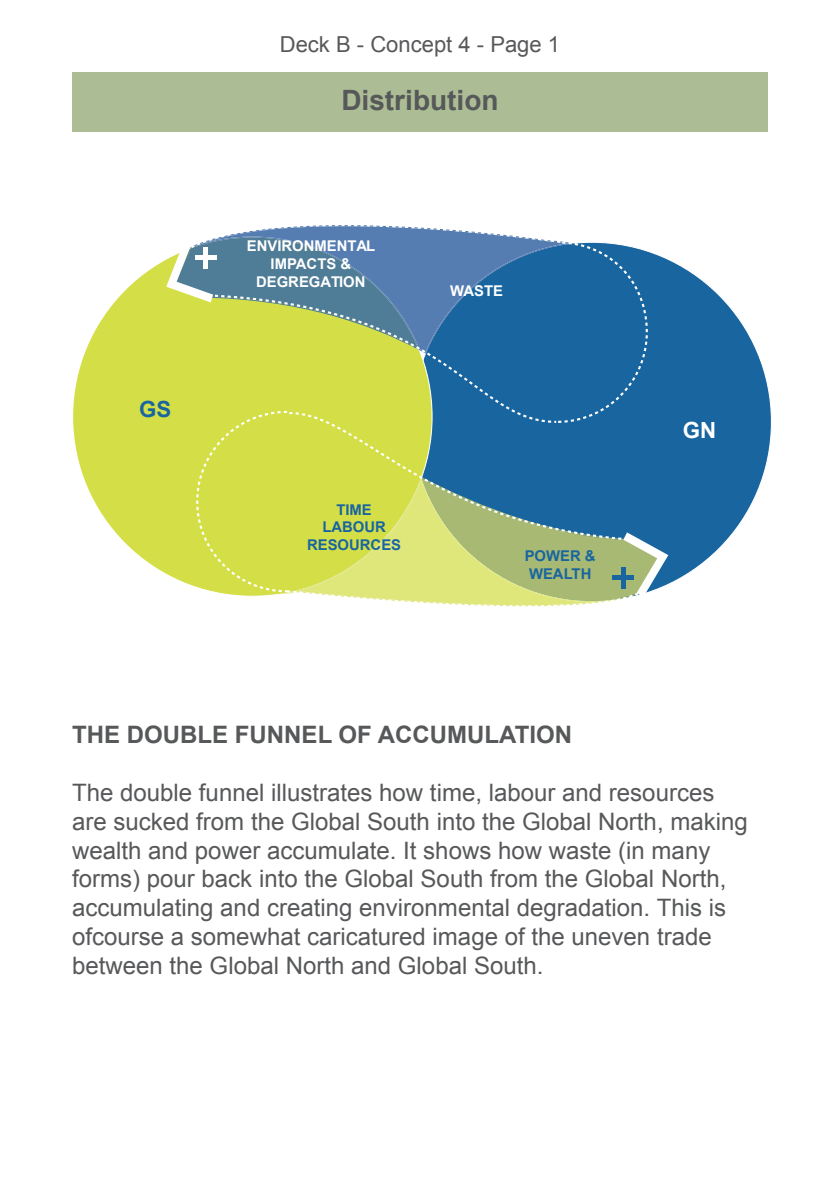
<style>
.page{position:relative;width:840px;height:1191px;background:#fff}
.page>*{position:absolute;margin:0;border:0;box-sizing:border-box;transform-origin:0 0}
.t1{font:700 28px "Arial";color:#57585a}
.t2{font:24px/28.8px "Arial";color:#57585a}
.t3{font:700 24px "Arial";color:#57585a}
.t4{font:700 22.2px "Arial";color:#fff}
.t5{font:700 22.2px "Arial";color:#1865a0}
.t6{font:22px "Arial";color:#57585a}
.t7{font:700 14.8px/17.8px "Arial";color:#fff;text-align:center}
.t8{font:700 14.8px/17.8px "Arial";color:#1865a0}
</style>
<div class="page">
<div style="left:72px;top:73px;width:695px;height:59px;background:#acbd95"></div>
<svg style="left:668px;top:260px;width:103px;height:324px;fill:#1865a0"></svg>
<svg style="left:72px;top:260px;width:94px;height:314px;fill:#d4df47"></svg>
<svg style="left:166px;top:225px;width:502px;height:382px;background:#87aa82"></svg>
<hr style="left:203px;top:247px;width:4px;height:22px;background:#fff">
<hr style="left:194px;top:256px;width:22px;height:4px;background:#fff">
<hr style="left:621px;top:567px;width:4px;height:21px;background:#1865a0">
<div style="left:612px;top:575px;width:22px;height:5px;background:#1865a0"></div>
<p class="t6" style="left:280px;top:32px;width:282px">Deck B - Concept 4 - Page 1</p>
<p class="t1" style="left:341px;top:85px;width:159px">Distribution</p>
<p class="t5" style="left:139px;top:397px;width:34px">GS</p>
<p class="t7" style="left:247px;top:237px;width:130px">ENVIRONMENTAL<br>IMPACTS &amp;<br>DEGREGATION</p>
<p class="t7" style="left:450px;top:282px;width:54px">WASTE</p>
<p class="t8" style="left:307px;top:500px;width:95px;text-align:center">TIME<br>LABOUR<br>RESOURCES</p>
<p class="t8" style="left:524px;top:547px;width:72px">POWER &amp;<br>WEALTH</p>
<p class="t4" style="left:682px;top:418px;width:35px">GN</p>
<p class="t3" style="left:72px;top:721px;width:501px">THE DOUBLE FUNNEL OF ACCUMULATION</p>
<p class="t2" style="left:72px;top:778px;width:676px">The double funnel illustrates how time, labour and resources are sucked from the Global South into the Global North, making wealth and power accumulate. It shows how waste (in many forms) pour back into the Global South from the Global North, accumulating and creating environmental degradation. This is ofcourse a somewhat caricatured image of the uneven trade between the Global North and Global South.</p>
</div>
